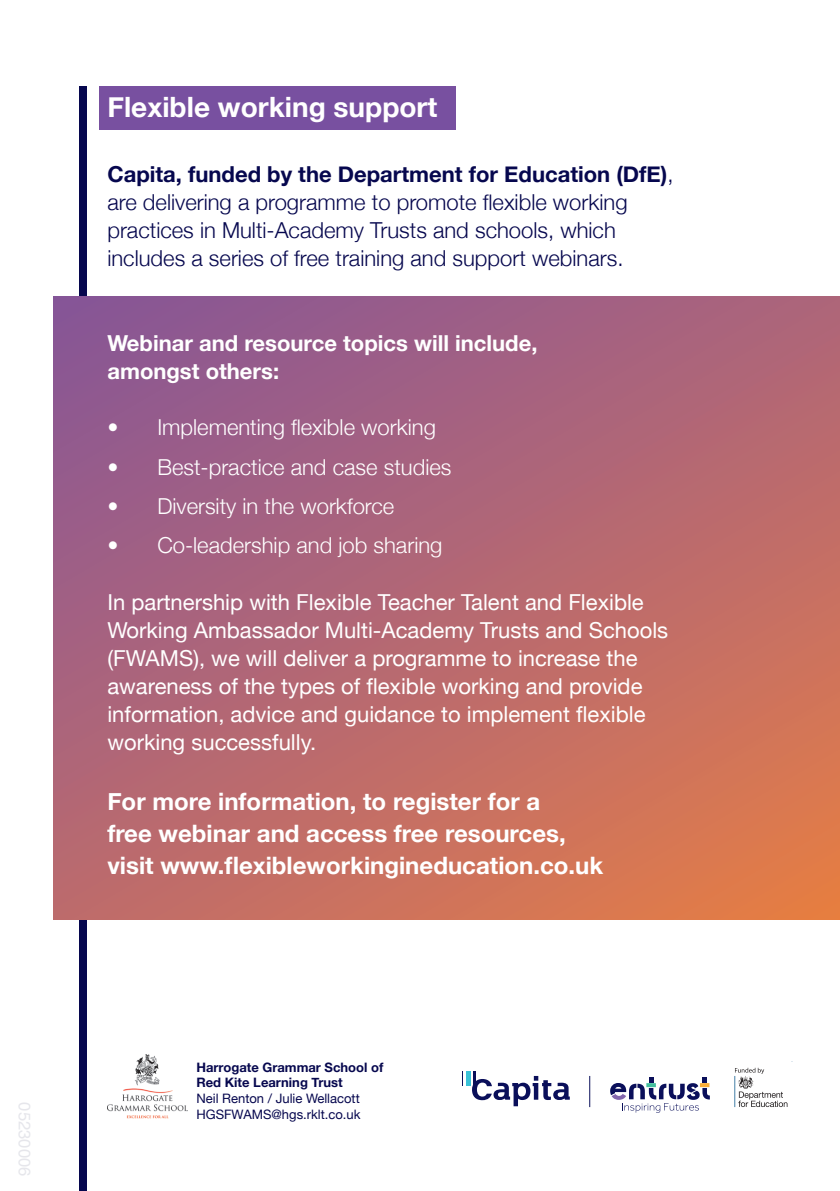
<style>
.page{position:relative;width:840px;height:1191px;background:#fff}
.page>*{position:absolute;margin:0;border:0;box-sizing:border-box;transform-origin:0 0}
.t1{font:700 28px "Helvetica Neue";color:#fff}
.t2{font:700 24px/32px "Helvetica Neue";color:#fff}
.t3{font:22px/28px "Helvetica Neue";color:#fff}
.t4{font:300 22px/28px "Helvetica Neue";color:#06074e}
.t5{font:300 22px "Helvetica Neue";color:#fff}
.t6{font:700 22px/28px "Helvetica Neue";color:#fff}
.t7{font:16.6px "Helvetica";color:#cdced8}
.t8{font:13px "Helvetica Neue";color:#06074e}
.t9{font:700 13px "Helvetica Neue";color:#06074e}
.s1{font-weight:700}
</style>
<div class="page">
<img style="left:107px;top:1054px;width:80px;height:64px">
<div style="left:79px;top:86px;width:8px;height:1105px;background:#06074e"></div>
<svg style="left:54px;top:297px;width:785px;height:622px;background:#b56871"></svg>
<div style="left:99px;top:86px;width:356px;height:43px;background:#7850a0"></div>
<svg style="left:610px;top:1077px;width:99px;height:35px"></svg>
<hr style="left:589px;top:1076px;width:1px;height:31px;background:#0a0f5a">
<hr style="left:466px;top:1071px;width:4px;height:15px;background:#3ac2d7">
<svg style="left:472px;top:1071px;width:97px;height:35px"></svg>
<svg style="left:734px;top:1067px;width:53px;height:40px"></svg>
<p class="t7" style="left:37px;top:1102px;width:75px;rotate:90deg">05230006</p>
<p class="t1" style="left:107px;top:85px;width:331px">Flexible working support</p>
<p class="t4" style="left:107px;top:159px;width:567px"><span class="s1">Capita, funded by the Department for Education (DfE)</span>, are delivering a programme to promote flexible working practices in Multi-Academy Trusts and schools, which includes a series of free training and support webinars.</p>
<p class="t6" style="left:107px;top:329px;width:431px">Webinar and resource topics will include, amongst others:</p>
<p class="t5" style="left:107px;top:409px;width:330px">• Implementing flexible working</p>
<p class="t5" style="left:107px;top:449px;width:345px">• Best-practice and case studies</p>
<p class="t5" style="left:107px;top:488px;width:288px">• Diversity in the workforce</p>
<p class="t5" style="left:107px;top:527px;width:336px">• Co-leadership and job sharing</p>
<p class="t3" style="left:107px;top:589px;width:562px">In partnership with Flexible Teacher Talent and Flexible Working Ambassador Multi-Academy Trusts and Schools (FWAMS), we will deliver a programme to increase the awareness of the types of flexible working and provide information, advice and guidance to implement flexible working successfully.</p>
<p class="t2" style="left:107px;top:786px;width:497px">For more information, to register for a<br>free webinar and access free resources, visit www.flexibleworkingineducation.co.uk</p>
<p class="t9" style="left:196px;top:1056px;width:188px">Harrogate Grammar School of</p>
<p class="t9" style="left:196px;top:1072px;width:148px">Red Kite Learning Trust</p>
<p class="t8" style="left:196px;top:1088px;width:165px">Neil Renton / Julie Wellacott</p>
<p class="t8" style="left:196px;top:1104px;width:165px">HGSFWAMS@hgs.rklt.co.uk</p>
</div>
